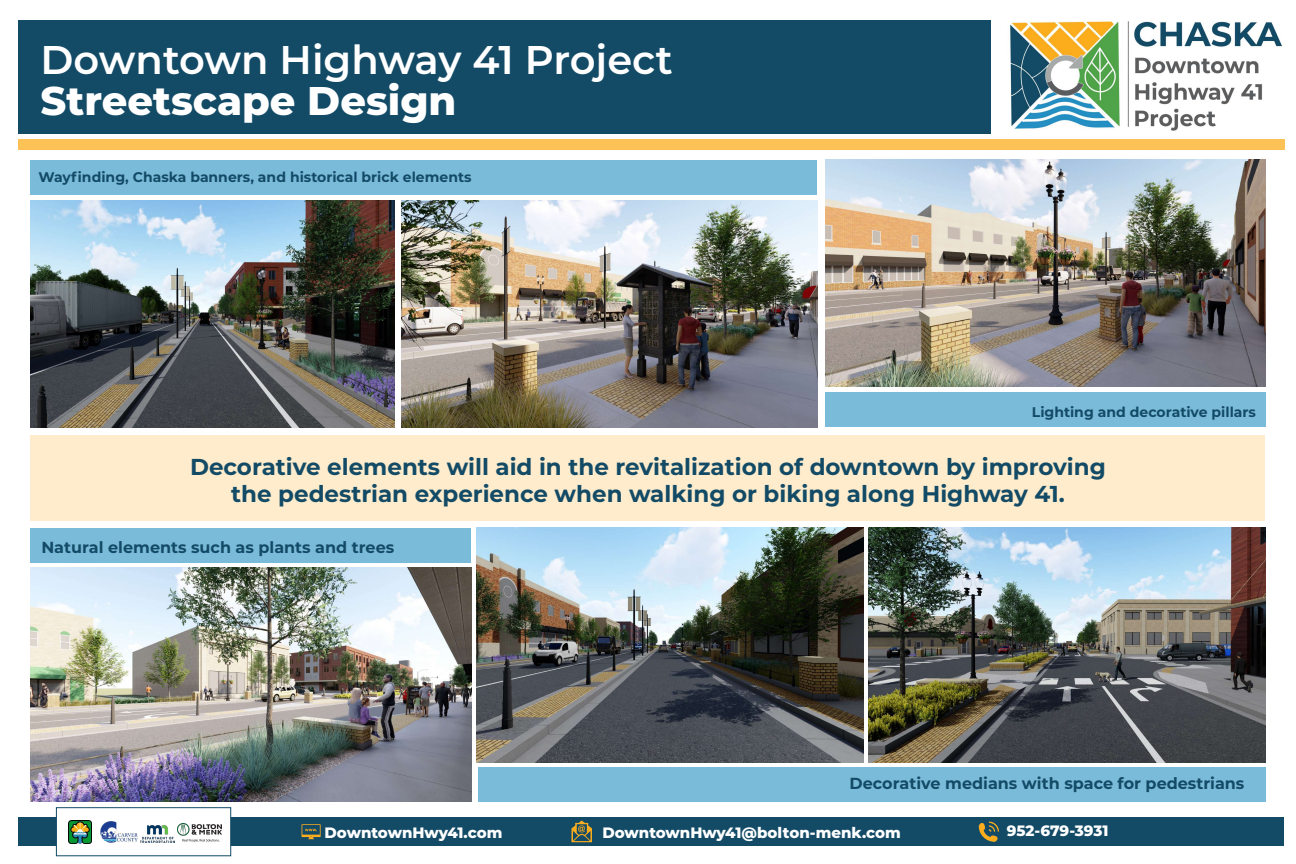
<style>
.page{position:relative;width:1296px;height:864px;background:#fff}
.page>*{position:absolute;margin:0;border:0;box-sizing:border-box;transform-origin:0 0}
.t1{font:600 40px "Montserrat";color:#fff}
.t2{font:800 40px "Montserrat";color:#fff}
.t3{font:700 23px/27.6px "Montserrat";color:#134b66;text-align:center}
.t4{font:700 16px "Montserrat";color:#134b66}
.t5{font:800 15px "Montserrat";color:#fff}
.t6{font:700 14px "Montserrat";color:#134b66}
</style>
<div class="page">
<img style="left:401px;top:200px;width:417px;height:227px">
<img style="left:825px;top:160px;width:440px;height:227px">
<div style="left:31px;top:435px;width:1234px;height:85px;background:#feeccc"></div>
<img style="left:31px;top:568px;width:440px;height:234px">
<div style="left:18px;top:20px;width:972px;height:114px;background:#134b66"></div>
<img style="left:1010px;top:21px;width:272px;height:110px">
<div style="left:18px;top:140px;width:1266px;height:10px;background:#fdc255"></div>
<div style="left:18px;top:817px;width:1266px;height:29px;background:#134b66"></div>
<svg style="left:302px;top:824px;width:19px;height:15px"></svg>
<div style="left:56px;top:807px;width:175px;height:49px;background:#fff;border:1px solid #134b66"></div>
<img style="left:178px;top:823px;width:44px;height:19px">
<img style="left:100px;top:821px;width:38px;height:22px">
<img style="left:141px;top:825px;width:34px;height:17px">
<img style="left:68px;top:820px;width:23px;height:23px">
<svg style="left:571px;top:821px;width:21px;height:21px"></svg>
<img style="left:869px;top:528px;width:396px;height:235px">
<div style="left:31px;top:528px;width:440px;height:35px;background:#7bbbda"></div>
<div style="left:825px;top:392px;width:440px;height:35px;background:#7bbbda"></div>
<div style="left:478px;top:767px;width:787px;height:35px;background:#7bbbda"></div>
<img style="left:31px;top:200px;width:363px;height:227px">
<div style="left:31px;top:160px;width:786px;height:35px;background:#7bbbda"></div>
<img style="left:476px;top:528px;width:388px;height:234px">
<svg style="left:979px;top:821px;width:20px;height:21px"></svg>
<h1 class="t1" style="left:41px;top:32px;width:634px">Downtown Highway 41 Project</h1>
<h1 class="t2" style="left:41px;top:72px;width:417px">Streetscape Design</h1>
<p class="t6" style="left:39px;top:167px;width:435px">Wayfinding, Chaska banners, and historical brick elements</p>
<p class="t6" style="left:1032px;top:402px;width:226px">Lighting and decorative pillars</p>
<p class="t3" style="left:190px;top:452px;width:917px">Decorative elements will aid in the revitalization of downtown by improving the pedestrian experience when walking or biking along Highway 41.</p>
<p class="t4" style="left:41px;top:536px;width:354px">Natural elements such as plants and trees</p>
<p class="t4" style="left:850px;top:772px;width:396px">Decorative medians with space for pedestrians</p>
<p class="t5" style="left:325px;top:821px;width:179px">DowntownHwy41.com</p>
<p class="t5" style="left:602px;top:821px;width:300px">DowntownHwy41@bolton-menk.com</p>
<p class="t5" style="left:1007px;top:820px;width:103px">952-679-3931</p>
</div>
